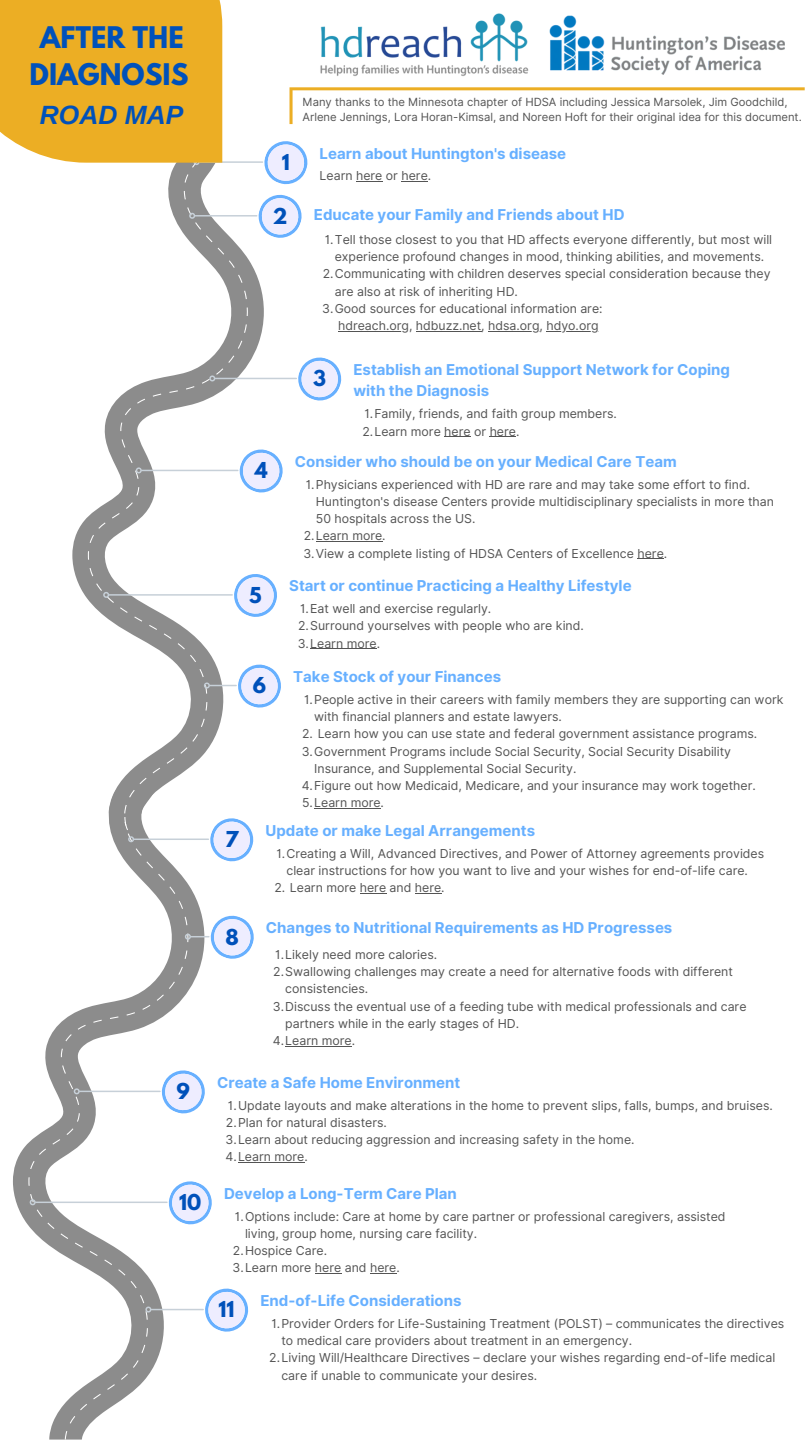
<style>
.page{position:relative;width:810px;height:1440px;background:#fff}
.page>*{position:absolute;margin:0;border:0;box-sizing:border-box;transform-origin:0 0}
.t1{font:700 26.4px/36.7px "League Spartan";color:#0051ba;text-align:center}
.t2{font:italic 700 26.4px "Arimo";color:#0051ba}
.t3{font:700 19.5px "League Spartan";color:#0051ba}
.t4{font:700 19.4px "League Spartan";color:#0051ba}
.t5{font:700 15px/21px "Inter";color:#67b0ff}
.t6{font:12.4px "Inter";color:#545454}
.t7{font:12.3px/17.2px "Inter";color:#545454}
.t8{font:11.2px/14.2px "Inter";color:#545454}
</style>
<div class="page">
<svg style="left:13px;top:838px;width:191px;height:473px"></svg>
<svg style="left:28px;top:830px;width:160px;height:610px"></svg>
<svg style="left:72px;top:259px;width:192px;height:341px"></svg>
<svg style="left:88px;top:134px;width:160px;height:696px"></svg>
<hr style="left:151px;top:1309px;width:52px;height:1px;background:#c7d0d8">
<svg style="left:144px;top:1305px;width:9px;height:9px"></svg>
<svg style="left:199px;top:1282px;width:50px;height:50px"></svg>
<svg style="left:356px;top:181px;width:26px;height:1px"></svg>
<svg style="left:401px;top:181px;width:27px;height:1px"></svg>
<hr style="left:200px;top:161px;width:63px;height:2px;background:#c7d0d8">
<div style="left:0;top:0;width:222px;height:166px;background:#ecae24"></div>
<img style="left:320px;top:13px;width:209px;height:63px">
<hr style="left:195px;top:215px;width:62px;height:2px;background:#c7d0d8">
<svg style="left:188px;top:212px;width:8px;height:8px"></svg>
<hr style="left:338px;top:331px;width:71px;height:1px;background:#545454">
<hr style="left:416px;top:331px;width:65px;height:1px;background:#545454">
<hr style="left:488px;top:331px;width:52px;height:1px;background:#545454">
<hr style="left:546px;top:331px;width:53px;height:1px;background:#545454">
<svg style="left:252px;top:141px;width:56px;height:97px"></svg>
<hr style="left:215px;top:378px;width:81px;height:1px;background:#c7d0d8">
<svg style="left:208px;top:374px;width:8px;height:9px"></svg>
<svg style="left:444px;top:436px;width:27px;height:1px"></svg>
<svg style="left:490px;top:436px;width:26px;height:1px"></svg>
<svg style="left:292px;top:357px;width:50px;height:44px"></svg>
<hr style="left:316px;top:541px;width:66px;height:1px;background:#545454">
<svg style="left:638px;top:558px;width:26px;height:1px"></svg>
<hr style="left:142px;top:470px;width:96px;height:1px;background:#c7d0d8">
<svg style="left:135px;top:466px;width:8px;height:9px"></svg>
<svg style="left:233px;top:443px;width:50px;height:56px"></svg>
<hr style="left:109px;top:594px;width:123px;height:2px;background:#c7d0d8">
<svg style="left:102px;top:591px;width:8px;height:8px"></svg>
<hr style="left:310px;top:648px;width:67px;height:1px;background:#545454">
<svg style="left:228px;top:568px;width:49px;height:55px"></svg>
<hr style="left:314px;top:808px;width:67px;height:1px;background:#545454">
<svg style="left:203px;top:658px;width:78px;height:56px"></svg>
<svg style="left:360px;top:893px;width:26px;height:1px"></svg>
<svg style="left:415px;top:893px;width:26px;height:1px"></svg>
<hr style="left:134px;top:839px;width:74px;height:1px;background:#c7d0d8">
<svg style="left:127px;top:835px;width:8px;height:8px"></svg>
<svg style="left:204px;top:812px;width:50px;height:50px"></svg>
<svg style="left:184px;top:910px;width:70px;height:55px"></svg>
<hr style="left:238px;top:1162px;width:66px;height:1px;background:#545454">
<hr style="left:80px;top:1091px;width:80px;height:1px;background:#c7d0d8">
<svg style="left:73px;top:1087px;width:8px;height:9px"></svg>
<svg style="left:156px;top:1064px;width:49px;height:56px"></svg>
<svg style="left:315px;top:1273px;width:26px;height:1px"></svg>
<svg style="left:370px;top:1273px;width:26px;height:1px"></svg>
<hr style="left:36px;top:1202px;width:131px;height:1px;background:#c7d0d8">
<svg style="left:29px;top:1198px;width:8px;height:8px"></svg>
<svg style="left:163px;top:1175px;width:49px;height:56px"></svg>
<img style="left:549px;top:15px;width:236px;height:59px">
<hr style="left:285px;top:1046px;width:67px;height:1px;background:#545454">
<svg style="left:290px;top:87px;width:515px;height:37px"></svg>
<h1 class="t1" style="left:30px;top:23px;width:160px">AFTER THE<br>DIAGNOSIS</h1>
<h1 class="t2" style="left:40px;top:100px;width:145px">ROAD MAP</h1>
<p class="t8" style="left:302px;top:95px;width:501px">Many thanks to the Minnesota chapter of HDSA including Jessica Marsolek, Jim Goodchild,<br>Arlene Jennings, Lora Horan-Kimsal, and Noreen Hoft for their original idea for this document.</p>
<h3 class="t4" style="left:282px;top:152px;width:10px">1</h3>
<p class="t5" style="left:320px;top:143px;width:248px">Learn about Huntington's disease</p>
<p class="t7" style="left:320px;top:167px;width:113px">Learn here or here.</p>
<h3 class="t4" style="left:273px;top:206px;width:16px">2</h3>
<p class="t5" style="left:314px;top:204px;width:312px">Educate your Family and Friends about HD</p>
<p class="t7" style="left:325px;top:231px;width:449px">1.Tell those closest to you that HD affects everyone differently, but most will</p>
<p class="t7" style="left:335px;top:248px;width:431px">experience profound changes in mood, thinking abilities, and movements.</p>
<p class="t7" style="left:323px;top:265px;width:449px">2.Communicating with children deserves special consideration because they</p>
<p class="t7" style="left:335px;top:282px;width:185px">are also at risk of inheriting HD.</p>
<p class="t7" style="left:322px;top:300px;width:282px">3.Good sources for educational information are:</p>
<p class="t7" style="left:338px;top:317px;width:262px">hdreach.org, hdbuzz.net, hdsa.org, hdyo.org</p>
<h3 class="t4" style="left:177px;top:1082px;width:15px">9</h3>
<h3 class="t4" style="left:179px;top:1193px;width:24px">10</h3>
<h3 class="t4" style="left:225px;top:830px;width:15px">7</h3>
<h3 class="t4" style="left:255px;top:461px;width:14px">4</h3>
<h3 class="t4" style="left:249px;top:585px;width:14px">5</h3>
<h3 class="t4" style="left:253px;top:676px;width:15px">6</h3>
<h3 class="t4" style="left:313px;top:369px;width:14px">3</h3>
<p class="t5" style="left:353px;top:359px;width:378px">Establish an Emotional Support Network for Coping with the Diagnosis</p>
<p class="t7" style="left:362px;top:405px;width:256px">1.Family, friends, and faith group members.<br>2.Learn more here or here.</p>
<p class="t5" style="left:295px;top:451px;width:383px">Consider who should be on your Medical Care Team</p>
<p class="t7" style="left:306px;top:476px;width:446px">1.Physicians experienced with HD are rare and may take some effort to find.</p>
<p class="t7" style="left:316px;top:493px;width:460px">Huntington's disease Centers provide multidisciplinary specialists in more than</p>
<p class="t7" style="left:316px;top:510px;width:161px">50 hospitals across the US.</p>
<p class="t7" style="left:304px;top:527px;width:83px">2.Learn more.</p>
<p class="t7" style="left:303px;top:545px;width:365px">3.View a complete listing of HDSA Centers of Excellence here.</p>
<p class="t5" style="left:289px;top:575px;width:344px">Start or continue Practicing a Healthy Lifestyle</p>
<p class="t7" style="left:298px;top:600px;width:288px">1.Eat well and exercise regularly.<br>2.Surround yourselves with people who are kind.<br>3.Learn more.</p>
<p class="t5" style="left:293px;top:666px;width:209px">Take Stock of your Finances</p>
<p class="t7" style="left:314px;top:691px;width:471px;text-indent:-10px">1.People active in their careers with family members they are supporting can work with financial planners and estate lawyers.</p>
<p class="t7" style="left:302px;top:725px;width:457px">2. Learn how you can use state and federal government assistance programs.</p>
<p class="t7" style="left:302px;top:742px;width:431px">3.Government Programs include Social Security, Social Security Disability</p>
<p class="t7" style="left:314px;top:760px;width:264px">Insurance, and Supplemental Social Security.</p>
<p class="t7" style="left:302px;top:777px;width:456px">4.Figure out how Medicaid, Medicare, and your insurance may work together.</p>
<p class="t7" style="left:302px;top:794px;width:83px">5.Learn more.</p>
<p class="t5" style="left:265px;top:820px;width:271px">Update or make Legal Arrangements</p>
<p class="t7" style="left:276px;top:844px;width:489px;text-align:center">1.Creating a Will, Advanced Directives, and Power of Attorney agreements provides clear instructions for how you want to live and your wishes for end-of-life care.</p>
<p class="t7" style="left:274px;top:879px;width:172px">2. Learn more here and here.</p>
<h3 class="t4" style="left:226px;top:927px;width:15px">8</h3>
<p class="t5" style="left:266px;top:917px;width:408px">Changes to Nutritional Requirements as HD Progresses</p>
<p class="t7" style="left:275px;top:946px;width:163px">1.Likely need more calories.</p>
<p class="t7" style="left:273px;top:963px;width:461px">2.Swallowing challenges may create a need for alternative foods with different</p>
<p class="t7" style="left:285px;top:980px;width:84px">consistencies.</p>
<p class="t7" style="left:273px;top:998px;width:475px">3.Discuss the eventual use of a feeding tube with medical professionals and care</p>
<p class="t7" style="left:285px;top:1015px;width:235px">partners while in the early stages of HD.</p>
<p class="t7" style="left:273px;top:1032px;width:84px">4.Learn more.</p>
<p class="t5" style="left:217px;top:1072px;width:245px">Create a Safe Home Environment</p>
<p class="t7" style="left:226px;top:1097px;width:549px">1.Update layouts and make alterations in the home to prevent slips, falls, bumps, and bruises.<br>2.Plan for natural disasters.<br>3.Learn about reducing aggression and increasing safety in the home.<br>4.Learn more.</p>
<p class="t5" style="left:224px;top:1183px;width:234px">Develop a Long-Term Care Plan</p>
<p class="t7" style="left:235px;top:1208px;width:492px">1.Options include: Care at home by care partner or professional caregivers, assisted</p>
<p class="t7" style="left:245px;top:1225px;width:234px">living, group home, nursing care facility.</p>
<p class="t7" style="left:233px;top:1242px;width:96px">2.Hospice Care.</p>
<p class="t7" style="left:233px;top:1259px;width:169px">3.Learn more here and here.</p>
<h2 class="t3" style="left:219px;top:1300px;width:18px">11</h2>
<p class="t5" style="left:260px;top:1290px;width:203px">End-of-Life Considerations</p>
<p class="t6" style="left:271px;top:1316px;width:514px">1.Provider Orders for Life-Sustaining Treatment (POLST) – communicates the directives</p>
<p class="t6" style="left:281px;top:1333px;width:352px">to medical care providers about treatment in an emergency.</p>
<p class="t6" style="left:269px;top:1351px;width:508px">2.Living Will/Healthcare Directives – declare your wishes regarding end-of-life medical</p>
<p class="t6" style="left:281px;top:1368px;width:257px">care if unable to communicate your desires.</p>
</div>
